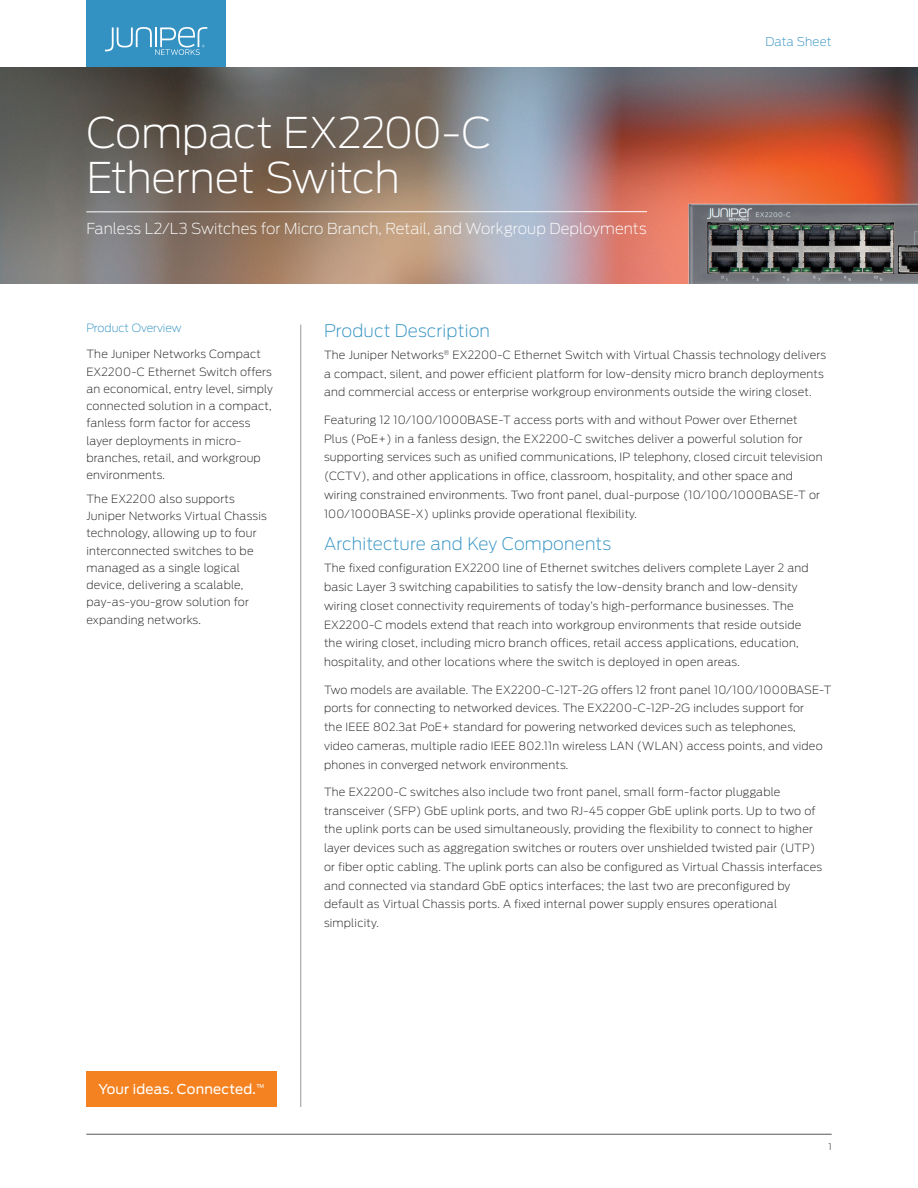
<style>
.page{position:relative;width:918px;height:1188px;background:#fff}
.page>*{position:absolute;margin:0;border:0;box-sizing:border-box;transform-origin:0 0}
.Datasheet_title{font:200 42px/45px "Antenna";letter-spacing:-.015em;color:#fff}
.t1{font:200 17.25px "Antenna";letter-spacing:.01em;color:#3392c2}
.Subtitle{font:200 15px "Antenna";color:#fff}
.PO_box_text{font:13.5px "Antenna";letter-spacing:.015em;color:#fff}
.t2{font:200 12px "Antenna";letter-spacing:.01em;color:#3392c2}
.PO_box_text-2{font:200 11.25px/18.8px "Antenna";letter-spacing:.02em;color:#231f20}
.PO_Box_Header{font:200 11.25px "Antenna";color:#3392c2}
.t3{font:300 9px "Antenna";color:#57585a}
</style>
<div class="page">
<hr style="left:300px;top:325px;width:1px;height:782px;background:#97999c">
<img style="left:0;top:68px;width:918px;height:216px">
<hr style="left:86px;top:1134px;width:746px;height:1px;background:#57585a">
<svg style="left:86px;top:0;width:140px;height:68px"></svg>
<div style="left:86px;top:1071px;width:191px;height:36px;background:#f58220"></div>
<hr style="left:86px;top:211px;width:561px;height:1px;background:#fff">
<img style="left:678px;top:192px;width:240px;height:92px">
<p class="Datasheet_title" style="left:86px;top:111px;width:406px">Compact EX2200-C<br>Ethernet Switch</p>
<p class="Subtitle" style="left:86px;top:220px;width:562px">Fanless L2/L3 Switches for Micro Branch, Retail, and Workgroup Deployments</p>
<p class="t2" style="left:765px;top:35px;width:68px">Data Sheet</p>
<p class="PO_Box_Header" style="left:86px;top:322px;width:97px">Product Overview</p>
<p class="PO_box_text-2" style="left:86px;top:346px;width:188px;line-height:17.2px">The Juniper Networks Compact<br>EX2200-C Ethernet Switch offers an economical, entry level, simply connected solution in a compact, fanless form factor for access layer deployments in micro&shy;branches, retail, and workgroup environments.</p>
<p class="PO_box_text-2" style="left:86px;top:490px;width:182px;line-height:17.2px">The EX2200 also supports<br>Juniper Networks Virtual Chassis technology, allowing up to four interconnected switches to be managed as a single logical device, delivering a scalable, pay-as-you-grow solution for expanding networks.</p>
<h1 class="t1" style="left:324px;top:321px;width:168px">Product Description</h1>
<p class="PO_box_text-2" style="left:324px;top:345px;width:504px">The Juniper Networks<sup>®</sup> EX2200-C Ethernet Switch with Virtual Chassis technology delivers a compact, silent, and power efficient platform for low-density micro branch deployments and commercial access or enterprise workgroup environments outside the wiring closet.</p>
<p class="PO_box_text-2" style="left:324px;top:410px;width:500px">Featuring 12 10/100/1000BASE-T access ports with and without Power over Ethernet Plus (PoE+) in a fanless design, the EX2200-C switches deliver a powerful solution for supporting services such as unified communications, IP telephony, closed circuit television (CCTV), and other applications in office, classroom, hospitality, and other space and wiring constrained environments. Two front panel, dual-purpose (10/100/1000BASE-T or 100/1000BASE-X) uplinks provide operational flexibility.</p>
<h1 class="t1" style="left:324px;top:534px;width:289px">Architecture and Key Components</h1>
<p class="PO_box_text-2" style="left:324px;top:559px;width:486px">The fixed configuration EX2200 line of Ethernet switches delivers complete Layer 2 and basic Layer 3 switching capabilities to satisfy the low-density branch and low-density wiring closet connectivity requirements of today’s high-performance businesses. The EX2200-C models extend that reach into workgroup environments that reside outside the wiring closet, including micro branch offices, retail access applications, education, hospitality, and other locations where the switch is deployed in open areas.</p>
<p class="PO_box_text-2" style="left:324px;top:680px;width:509px">Two models are available. The EX2200-C-12T-2G offers 12 front panel 10/100/1000BASE-T ports for connecting to networked devices. The EX2200-C-12P-2G includes support for<br>the IEEE 802.3at PoE+ standard for powering networked devices such as telephones,<br>video cameras, multiple radio IEEE 802.11n wireless LAN (WLAN) access points, and video phones in converged network environments.</p>
<p class="PO_box_text-2" style="left:324px;top:783px;width:500px">The EX2200-C switches also include two front panel, small form-factor pluggable transceiver (SFP) GbE uplink ports, and two RJ-45 copper GbE uplink ports. Up to two of the uplink ports can be used simultaneously, providing the flexibility to connect to higher layer devices such as aggregation switches or routers over unshielded twisted pair (UTP) or fiber optic cabling. The uplink ports can also be configured as Virtual Chassis interfaces and connected via standard GbE optics interfaces; the last two are preconfigured by default as Virtual Chassis ports. A fixed internal power supply ensures operational simplicity.</p>
<p class="PO_box_text" style="left:98px;top:1081px;width:168px">Your ideas. Connected.<sup>™</sup></p>
<p class="t3" style="left:828px;top:1142px;width:5px">1</p>
</div>
